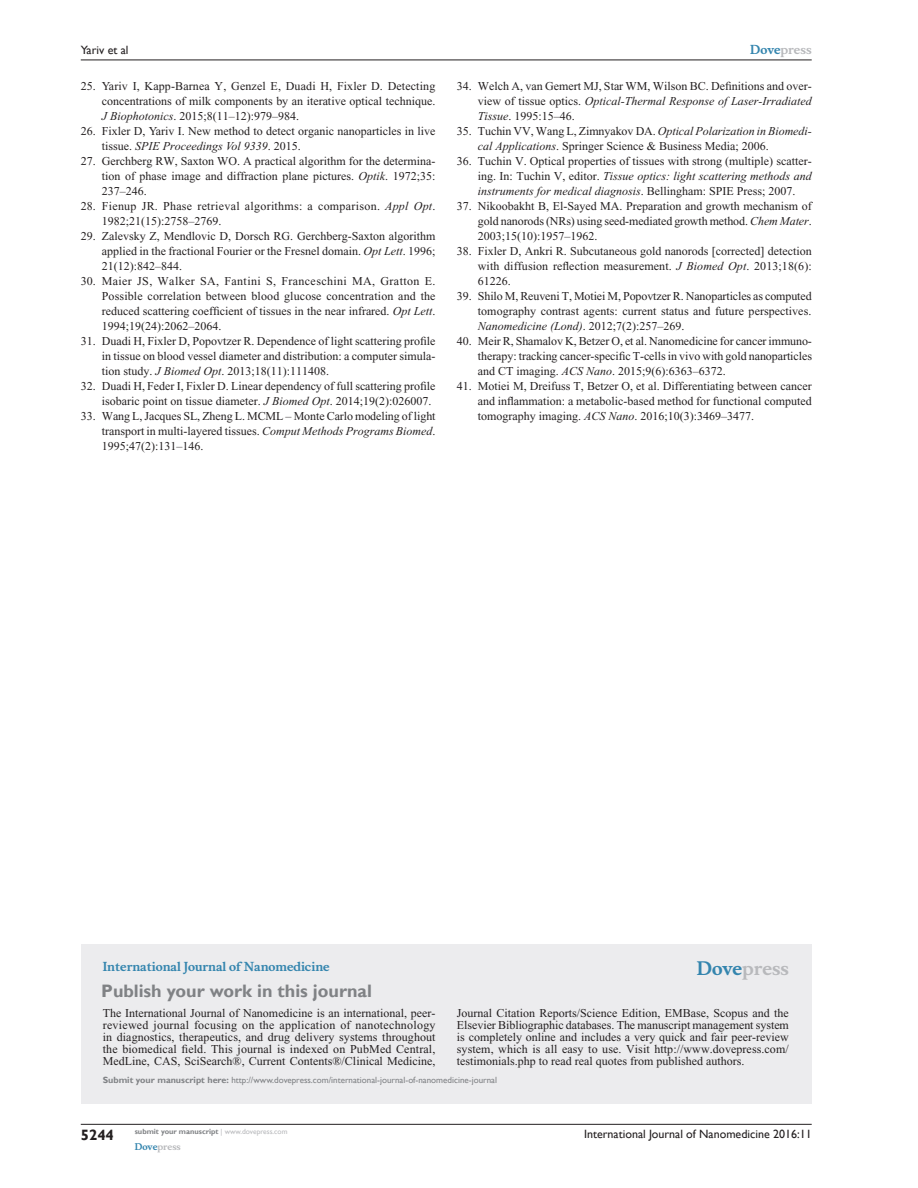
<style>
.page{position:relative;width:918px;height:1188px;background:#fff}
.page>*{position:absolute;margin:0;border:0;box-sizing:border-box;transform-origin:0 0}
.PromBx-H1{font:700 18px "Gill Sans";color:#808285}
.PromBx-Brand{font:700 18px "Musee";color:#b8b9bc}
.t1{font:700 15px "Gill Sans";color:#231f20}
.RefNL2{font:12px/15px "Times New Roman";color:#231f20;text-align:justify}
.PromBx-Tx{font:12px/12px "Times New Roman";color:#231f20;text-align:justify}
.RefNL2-2{font:12px/15px "Times New Roman";letter-spacing:.025em;color:#231f20}
.t2{font:12px "Gill Sans";color:#231f20}
.PromBx-JrnlName{font:700 12px "Musee";color:#3485ae}
.t3{font:700 12px "Musee";color:#b8b9bc}
.PromBx-SubmitMssWebA{font:9px "Gill Sans";color:#808285}
.t4{font:700 9px "Musee";color:#b8b9bc}
.t5{font:700 7.5px "Gill Sans";color:#808285}
.s1{font-style:italic}
.s2{color:#3485ae}
.s3{font-weight:700}
.s4{font-weight:400;color:#b8b9bc}
</style>
<div class="page">
<div style="left:81px;top:944px;width:731px;height:159px;background:#ececee"></div>
<hr style="left:81px;top:1124px;width:731px;height:1px;background:#231f20">
<hr style="left:81px;top:60px;width:731px;height:1px;background:#231f20">
<p class="t2" style="left:81px;top:43px;width:49px">Yariv et al</p>
<p class="RefNL2" style="left:102px;top:79px;width:335px;text-indent:-21px">25. Yariv I, Kapp-Barnea Y, Genzel E, Duadi H, Fixler D. Detecting concentrations of milk components by an iterative optical technique.<br><span class="s1">J Biophotonics</span>. 2015;8(11–12):979–984.</p>
<p class="RefNL2" style="left:102px;top:124px;width:335px;text-indent:-21px">26. Fixler D, Yariv I. New method to detect organic nanoparticles in live tissue. <span class="s1">SPIE Proceedings Vol 9339</span>. 2015.</p>
<p class="RefNL2" style="left:102px;top:154px;width:335px;text-indent:-21px">27. Gerchberg RW, Saxton WO. A practical algorithm for the determina&shy;tion of phase image and diffraction plane pictures. <span class="s1">Optik</span>. 1972;35:<br>237–246.</p>
<p class="RefNL2-2" style="left:102px;top:199px;width:335px;text-indent:-21px">28. Fienup JR. Phase retrieval algorithms: a comparison. <span class="s1">Appl Opt</span>.<br>1982;21(15):2758–2769.</p>
<p class="RefNL2" style="left:102px;top:229px;width:335px;text-indent:-21px">29. Zalevsky Z, Mendlovic D, Dorsch RG. Gerchberg-Saxton algorithm applied in the fractional Fourier or the Fresnel domain. <span class="s1">Opt Lett</span>. 1996; 21(12):842–844.</p>
<p class="RefNL2" style="left:102px;top:274px;width:335px;text-indent:-21px">30. Maier JS, Walker SA, Fantini S, Franceschini MA, Gratton E.<br>Possible correlation between blood glucose concentration and the reduced scattering coefficient of tissues in the near infrared. <span class="s1">Opt Lett</span>.<br>1994;19(24):2062–2064.</p>
<p class="RefNL2" style="left:102px;top:334px;width:335px;text-indent:-21px">31. Duadi H, Fixler D, Popovtzer R. Dependence of light scattering profile in tissue on blood vessel diameter and distribution: a computer simula&shy;tion study. <span class="s1">J Biomed Opt</span>. 2013;18(11):111408.</p>
<p class="RefNL2" style="left:102px;top:379px;width:335px;text-indent:-21px">32. Duadi H, Feder I, Fixler D. Linear dependency of full scattering profile isobaric point on tissue diameter. <span class="s1">J Biomed Opt</span>. 2014;19(2):026007.</p>
<p class="RefNL2" style="left:102px;top:409px;width:335px;text-indent:-21px">33. Wang L, Jacques SL, Zheng L. MCML – Monte Carlo modeling of light transport in multi-layered tissues. <span class="s1">Comput Methods Programs Biomed</span>.<br>1995;47(2):131–146.</p>
<p class="t3" style="left:750px;top:43px;width:63px"><span class="s2">Dove</span>press</p>
<p class="RefNL2" style="left:478px;top:79px;width:335px;text-indent:-21px">34. Welch A, van Gemert MJ, Star WM, Wilson BC. Definitions and over&shy;view of tissue optics. <span class="s1">Optical-Thermal Response of Laser-Irradiated Tissue</span>. 1995:15–46.</p>
<p class="RefNL2" style="left:478px;top:124px;width:335px;text-indent:-21px">35. Tuchin VV, Wang L, Zimnyakov DA. <span class="s1">Optical Polarization in Biomedi&shy;cal Applications</span>. Springer Science &amp; Business Media; 2006.</p>
<p class="RefNL2" style="left:478px;top:154px;width:335px;text-indent:-21px">36. Tuchin V. Optical properties of tissues with strong (multiple) scatter&shy;ing. In: Tuchin V, editor. <span class="s1">Tissue optics: light scattering methods and instruments for medical diagnosis</span>. Bellingham: SPIE Press; 2007.</p>
<p class="RefNL2" style="left:478px;top:199px;width:335px;text-indent:-21px">37. Nikoobakht B, El-Sayed MA. Preparation and growth mechanism of gold nanorods (NRs) using seed-mediated growth method. <span class="s1">Chem Mater</span>.<br>2003;15(10):1957–1962.</p>
<p class="RefNL2" style="left:478px;top:244px;width:335px;text-indent:-21px">38. Fixler D, Ankri R. Subcutaneous gold nanorods [corrected] detection with diffusion reflection measurement. <span class="s1">J Biomed Opt</span>. 2013;18(6):<br>61226.</p>
<p class="RefNL2" style="left:478px;top:289px;width:335px;text-indent:-21px">39. Shilo M, Reuveni T, Motiei M, Popovtzer R. Nanoparticles as computed tomography contrast agents: current status and future perspectives.<br><span class="s1">Nanomedicine (Lond)</span>. 2012;7(2):257–269.</p>
<p class="RefNL2" style="left:478px;top:334px;width:336px;text-indent:-21px">40. Meir R, Shamalov K, Betzer O, et al. Nanomedicine for cancer immuno&shy;therapy: tracking cancer-specific T-cells in vivo with gold nanoparticles and CT imaging. <span class="s1">ACS Nano</span>. 2015;9(6):6363–6372.</p>
<p class="RefNL2" style="left:478px;top:379px;width:335px;text-indent:-21px">41. Motiei M, Dreifuss T, Betzer O, et al. Differentiating between cancer and inflammation: a metabolic-based method for functional computed tomography imaging. <span class="s1">ACS Nano</span>. 2016;10(3):3469–3477.</p>
<p class="PromBx-JrnlName" style="left:103px;top:959px;width:228px">International Journal of Nanomedicine</p>
<p class="PromBx-H1" style="left:101px;top:980px;width:272px">Publish your work in this journal</p>
<p class="PromBx-Brand" style="left:697px;top:958px;width:94px"><span class="s2">Dove</span>press</p>
<p class="PromBx-Tx" style="left:103px;top:1007px;width:334px">The International Journal of Nanomedicine is an international, peer&shy;reviewed journal focusing on the application of nanotechnology in diagnostics, therapeutics, and drug delivery systems throughout the biomedical field. This journal is indexed on PubMed Central, MedLine, CAS, SciSearch®, Current Contents®/Clinical Medicine,</p>
<p class="PromBx-Tx" style="left:457px;top:1007px;width:334px">Journal Citation Reports/Science Edition, EMBase, Scopus and the Elsevier Bibliographic databases. The manuscript management system is completely online and includes a very quick and fair peer-review system, which is all easy to use. Visit http://www.dovepress.com/ testimonials.php to read real quotes from published authors.</p>
<p class="PromBx-SubmitMssWebA" style="left:103px;top:1075px;width:396px"><span class="s3">Submit your manuscript here:</span> http://www.dovepress.com/international-journal-of-nanomedicine-journal</p>
<p class="t1" style="left:81px;top:1126px;width:35px">5244</p>
<p class="t5" style="left:135px;top:1127px;width:154px">submit your manuscript <span class="s4">| www.dovepress.com</span></p>
<p class="t4" style="left:135px;top:1141px;width:48px"><span class="s2">Dove</span>press</p>
<p class="t2" style="left:584px;top:1127px;width:229px">International Journal of Nanomedicine 2016:11</p>
</div>
